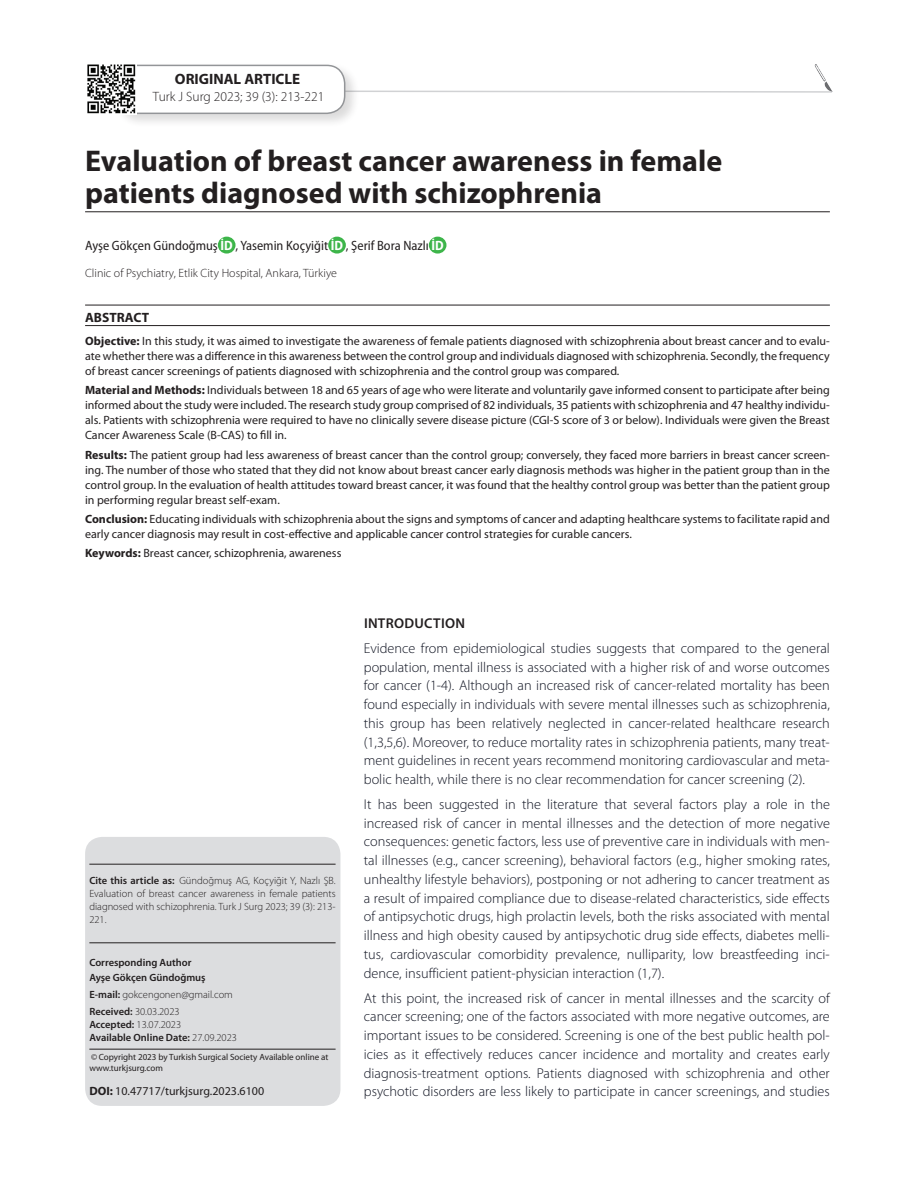
<style>
.page{position:relative;width:915px;height:1191px;background:#fff}
.page>*{position:absolute;margin:0;border:0;box-sizing:border-box;transform-origin:0 0}
.t1{font:700 30px/31.5px "Myriad Pro";color:#231f20}
.t2{font:700 15px "Myriad Pro";color:#231f20}
.t3{font:300 14.25px/18.8px "Myriad Pro";color:#0f1321;text-align:justify}
.t4{font:600 14.25px "Myriad Pro";letter-spacing:.02em;color:#231f20}
.t5{font:semi-condensed 13.5px "Myriad Pro";color:#231f20}
.t6{font:300 13.5px "Myriad Pro";color:#231f20}
.t7{font:700 13.5px "Myriad Pro";color:#231f20}
.t8{font:12px/15px "Myriad Pro";color:#231f20;text-align:justify}
.t9{font:300 12px "Myriad Pro";color:#231f20}
.t10{font:300 10.5px/12.8px "Myriad Pro";color:#231f20;text-align:justify}
.t11{font:600 10.5px/15.6px "Myriad Pro";color:#231f20}
.t12{font:9px/10.5px "Myriad Pro";color:#231f20}
.s1{font-weight:700;color:#fff}
.s2{font-weight:700}
.s3{font-weight:600}
.s4{font-weight:300}
</style>
<div class="page">
<svg style="left:359px;top:90px;width:474px;height:3px"></svg>
<div style="left:113px;top:62px;width:246px;height:66px;background:#231f20;opacity:.16"></div>
<div style="left:116px;top:65px;width:228px;height:48px;background:#fff;border-radius:18px"></div>
<div style="left:115px;top:65px;width:230px;height:49px;border:2px solid #939598;border-radius:18px"></div>
<div style="left:218px;top:237px;width:17px;height:16px;background:#3db54a;border-radius:50%"></div>
<div style="left:328px;top:237px;width:18px;height:16px;background:#3db54a;border-radius:50%"></div>
<div style="left:428px;top:237px;width:18px;height:16px;background:#3db54a;border-radius:50%"></div>
<hr style="left:85px;top:211px;width:744px;height:1px;background:#231f20">
<img style="left:87px;top:63px;width:49px;height:51px">
<div style="left:85px;top:837px;width:255px;height:269px;background:#dcdddf;border-radius:17px"></div>
<hr style="left:89px;top:863px;width:246px;height:1px;background:#231f20">
<hr style="left:89px;top:942px;width:246px;height:1px;background:#231f20">
<hr style="left:89px;top:1048px;width:246px;height:1px;background:#231f20">
<hr style="left:85px;top:325px;width:744px;height:1px;background:#231f20">
<hr style="left:85px;top:305px;width:744px;height:1px;background:#231f20">
<img style="left:814px;top:64px;width:17px;height:27px">
<p class="t2" style="left:175px;top:71px;width:127px">ORIGINAL ARTICLE</p>
<p class="t6" style="left:153px;top:89px;width:173px">Turk J Surg 2023; 39 (3): 213-221</p>
<h1 class="t1" style="left:85px;top:146px;width:638px">Evaluation of breast cancer awareness in female patients diagnosed with schizophrenia</h1>
<p class="t5" style="left:85px;top:239px;width:360px">Ayşe Gökçen Gündoğmuş <span class="s1">İD</span> , Yasemin Koçyiğit <span class="s1">İD</span> , Şerif Bora Nazlı <span class="s1">İD</span></p>
<p class="t9" style="left:85px;top:266px;width:253px">Clinic of Psychiatry, Etlik City Hospital, Ankara, Türkiye</p>
<p class="t7" style="left:85px;top:309px;width:65px">ABSTRACT</p>
<p class="t8" style="left:85px;top:334px;width:746px"><span class="s2">Objective:</span> In this study, it was aimed to investigate the awareness of female patients diagnosed with schizophrenia about breast cancer and to evalu&shy;ate whether there was a difference in this awareness between the control group and individuals diagnosed with schizophrenia. Secondly, the frequency of breast cancer screenings of patients diagnosed with schizophrenia and the control group was compared.</p>
<p class="t8" style="left:85px;top:383px;width:746px"><span class="s2">Material and Methods:</span> Individuals between 18 and 65 years of age who were literate and voluntarily gave informed consent to participate after being informed about the study were included. The research study group comprised of 82 individuals, 35 patients with schizophrenia and 47 healthy individu&shy;als. Patients with schizophrenia were required to have no clinically severe disease picture (CGI-S score of 3 or below). Individuals were given the Breast Cancer Awareness Scale (B-CAS) to fill in.</p>
<p class="t8" style="left:85px;top:447px;width:746px"><span class="s2">Results:</span> The patient group had less awareness of breast cancer than the control group; conversely, they faced more barriers in breast cancer screen&shy;ing. The number of those who stated that they did not know about breast cancer early diagnosis methods was higher in the patient group than in the control group. In the evaluation of health attitudes toward breast cancer, it was found that the healthy control group was better than the patient group in performing regular breast self-exam.</p>
<p class="t8" style="left:85px;top:512px;width:746px"><span class="s2">Conclusion:</span> Educating individuals with schizophrenia about the signs and symptoms of cancer and adapting healthcare systems to facilitate rapid and early cancer diagnosis may result in cost-effective and applicable cancer control strategies for curable cancers.</p>
<p class="t8" style="left:85px;top:546px;width:258px"><span class="s2">Keywords:</span> Breast cancer, schizophrenia, awareness</p>
<p class="t10" style="left:89px;top:874px;width:248px"><span class="s3">Cite this article as:</span> Gündoğmuş AG, Koçyiğit Y, Nazlı ŞB.<br>Evaluation of breast cancer awareness in female patients diagnosed with schizophrenia. Turk J Surg 2023; 39 (3): 213- 221.</p>
<p class="t11" style="left:89px;top:954px;width:118px">Corresponding Author<br>Ayşe Gökçen Gündoğmuş</p>
<p class="t10" style="left:89px;top:986px;width:145px;line-height:17px"><span class="s3">E-mail:</span> gokcengonen@gmail.com<br><span class="s3">Received:</span> 30.03.2023</p>
<p class="t11" style="left:89px;top:1018px;width:149px;line-height:12.8px">Accepted: <span class="s4">13.07.2023<br></span>Available Online Date: <span class="s4">27.09.2023</span></p>
<p class="t12" style="left:89px;top:1052px;width:240px">©Copyright 2023 by Turkish Surgical Society Available online at www.turkjsurg.com</p>
<p class="t8" style="left:89px;top:1083px;width:176px"><span class="s2">DOI:</span> 10.47717/turkjsurg.2023.6100</p>
<p class="t4" style="left:364px;top:615px;width:32px">Introd</p>
<p class="t4" style="left:414px;top:615px;width:52px">uctIon</p>
<p class="t3" style="left:364px;top:639px;width:467px">Evidence from epidemiological studies suggests that compared to the general population, mental illness is associated with a higher risk of and worse outcomes for cancer (1-4). Although an increased risk of cancer-related mortality has been found especially in individuals with severe mental illnesses such as schizophrenia, this group has been relatively neglected in cancer-related healthcare research (1,3,5,6). Moreover, to reduce mortality rates in schizophrenia patients, many treat&shy;ment guidelines in recent years recommend monitoring cardiovascular and meta&shy;bolic health, while there is no clear recommendation for cancer screening (2).</p>
<p class="t3" style="left:364px;top:795px;width:467px">It has been suggested in the literature that several factors play a role in the increased risk of cancer in mental illnesses and the detection of more negative consequences: genetic factors, less use of preventive care in individuals with men&shy;tal illnesses (e.g., cancer screening), behavioral factors (e.g., higher smoking rates, unhealthy lifestyle behaviors), postponing or not adhering to cancer treatment as a result of impaired compliance due to disease-related characteristics, side effects of antipsychotic drugs, high prolactin levels, both the risks associated with mental illness and high obesity caused by antipsychotic drug side effects, diabetes melli&shy;tus, cardiovascular comorbidity prevalence, nulliparity, low breastfeeding inci&shy;dence, insufficient patient-physician interaction (1,7).</p>
<p class="t3" style="left:364px;top:988px;width:467px">At this point, the increased risk of cancer in mental illnesses and the scarcity of cancer screening; one of the factors associated with more negative outcomes, are important issues to be considered. Screening is one of the best public health pol&shy;icies as it effectively reduces cancer incidence and mortality and creates early diagnosis-treatment options. Patients diagnosed with schizophrenia and other psychotic disorders are less likely to participate in cancer screenings, and studies</p>
</div>
